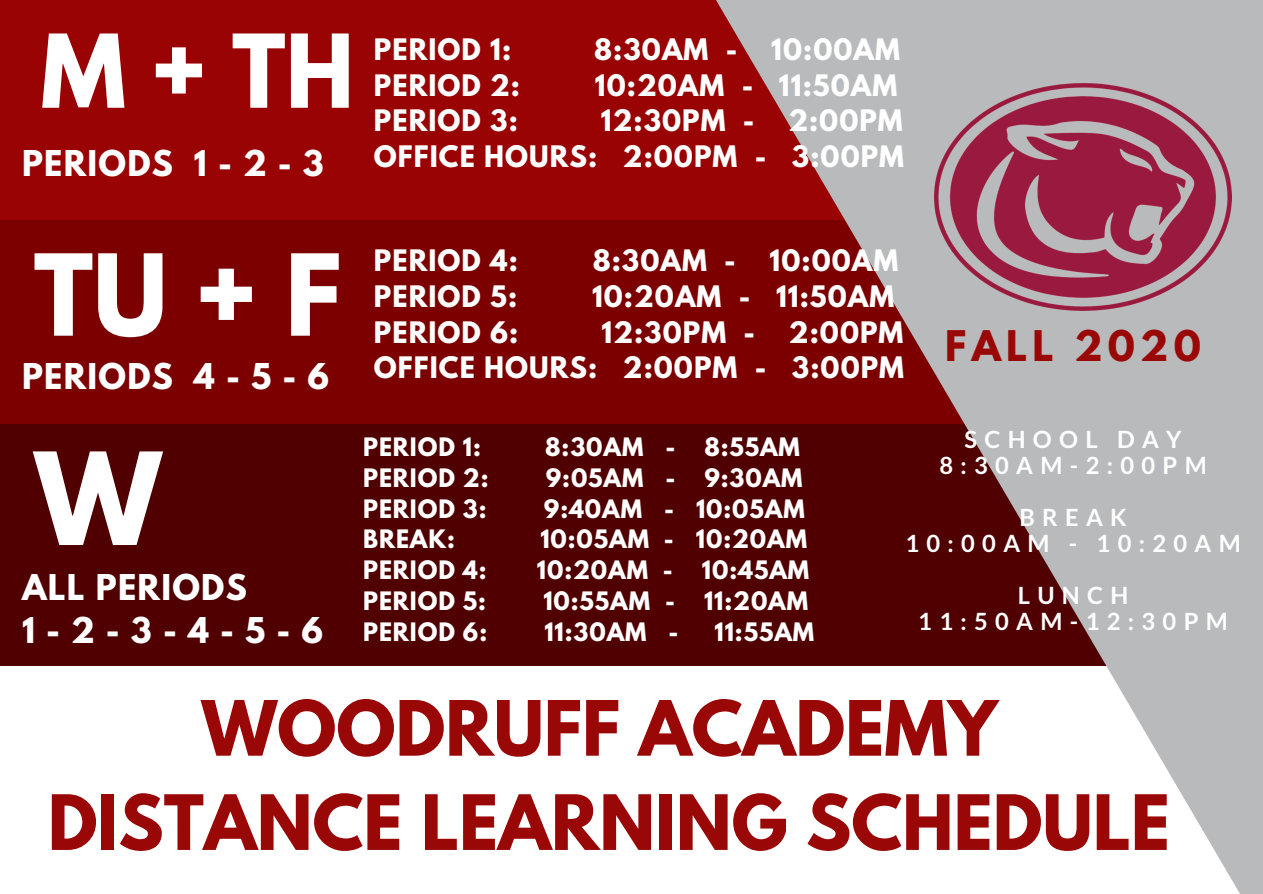
<style>
.page{position:relative;width:1263px;height:894px;background:#fff}
.page>*{position:absolute;margin:0;border:0;box-sizing:border-box;transform-origin:0 0}
.t1{font:700 113.4px "League Spartan";color:#fff}
.t2{font:700 99.75px "League Spartan";color:#fff}
.t3{font:700 90px "League Spartan";color:#fff}
.t4{font:700 67.5px/94.2px "League Spartan";color:#990707;text-align:center}
.t5{font:700 37.35px "League Spartan";letter-spacing:.14em;color:#990707}
.t6{font:700 31.5px "League Spartan";letter-spacing:.04em;color:#fff}
.t7{font:700 26.25px/35.8px "League Spartan";letter-spacing:.04em;color:#fff;text-align:right}
.t8{font:700 23.7px/26px "Lato";letter-spacing:.31em;color:#fff;text-align:center}
.t9{font:700 22.5px "League Spartan";letter-spacing:.04em;color:#fff}
</style>
<div class="page">
<div style="left:0;top:0;width:1191px;height:221px;background:#990303"></div>
<div style="left:0;top:220px;width:1083px;height:206px;background:#7d0000"></div>
<div style="left:0;top:424px;width:1193px;height:242px;background:#500000"></div>
<svg style="left:716px;top:0;width:547px;height:893px"></svg>
<img style="left:935px;top:83px;width:296px;height:227px">
<h3 class="t3" style="left:41px;top:27px;width:315px">M+TH</h3>
<p class="t6" style="left:22px;top:148px;width:303px">PERIODS 1 - 2 - 3</p>
<p class="t7" style="left:374px;top:35px;width:139px">PERIOD 1:</p>
<p class="t7" style="left:594px;top:35px;width:145px">8:30AM -</p>
<p class="t7" style="left:771px;top:35px;width:130px">10:00AM</p>
<p class="t7" style="left:374px;top:70px;width:148px">PERIOD 2:</p>
<p class="t7" style="left:595px;top:70px;width:304px">10:20AM - 11:50AM</p>
<p class="t7" style="left:374px;top:106px;width:145px">PERIOD 3:</p>
<p class="t7" style="left:601px;top:106px;width:155px">12:30PM -</p>
<p class="t7" style="left:374px;top:106px;width:532px">2:00PM<br>OFFICE HOURS: 2:00PM - 3:00PM</p>
<h2 class="t2" style="left:34px;top:246px;width:309px">TU+F</h2>
<p class="t6" style="left:22px;top:360px;width:309px">PERIODS 4 - 5 - 6</p>
<h1 class="t1" style="left:34px;top:442px;width:129px">W</h1>
<p class="t6" style="left:22px;top:571px;width:226px">ALL PERIODS</p>
<p class="t6" style="left:22px;top:614px;width:303px">1-2-3-4-5-6</p>
<p class="t7" style="left:374px;top:246px;width:145px">PERIOD 4:</p>
<p class="t7" style="left:593px;top:246px;width:145px">8:30AM -</p>
<p class="t7" style="left:770px;top:246px;width:130px">10:00AM</p>
<p class="t7" style="left:374px;top:281px;width:145px">PERIOD 5:</p>
<p class="t7" style="left:592px;top:281px;width:304px">10:20AM - 11:50AM</p>
<p class="t7" style="left:374px;top:317px;width:146px">PERIOD 6:</p>
<p class="t7" style="left:601px;top:317px;width:155px">12:30PM -</p>
<p class="t7" style="left:374px;top:317px;width:532px">2:00PM<br>OFFICE HOURS: 2:00PM - 3:00PM</p>
<h3 class="t5" style="left:945px;top:327px;width:257px">FALL 2020</h3>
<p class="t9" style="left:363px;top:436px;width:119px">PERIOD 1:</p>
<p class="t9" style="left:545px;top:436px;width:132px">8:30AM -</p>
<p class="t9" style="left:704px;top:436px;width:97px">8:55AM</p>
<p class="t9" style="left:363px;top:466px;width:127px">PERIOD 2:</p>
<p class="t9" style="left:546px;top:466px;width:131px">9:05AM -</p>
<p class="t9" style="left:704px;top:466px;width:100px">9:30AM</p>
<p class="t9" style="left:363px;top:497px;width:125px">PERIOD 3:</p>
<p class="t9" style="left:544px;top:497px;width:262px">9:40AM - 10:05AM</p>
<p class="t9" style="left:363px;top:528px;width:93px">BREAK:</p>
<p class="t9" style="left:540px;top:528px;width:268px">10:05AM - 10:20AM</p>
<p class="t9" style="left:363px;top:559px;width:125px">PERIOD 4:</p>
<p class="t9" style="left:537px;top:559px;width:138px">10:20AM -</p>
<p class="t9" style="left:702px;top:559px;width:109px">10:45AM</p>
<p class="t9" style="left:363px;top:589px;width:125px">PERIOD 5:</p>
<p class="t9" style="left:543px;top:589px;width:133px">10:55AM -</p>
<p class="t9" style="left:704px;top:589px;width:106px">11:20AM</p>
<p class="t9" style="left:363px;top:620px;width:126px">PERIOD 6:</p>
<p class="t9" style="left:544px;top:620px;width:136px">11:30AM -</p>
<p class="t9" style="left:715px;top:620px;width:101px">11:55AM</p>
<p class="t8" style="left:939px;top:426px;width:269px">SCHOOL DAY<br>8:30AM-2:00PM</p>
<p class="t8" style="left:905px;top:504px;width:337px">BREAK<br>10:00AM - 10:20AM</p>
<p class="t8" style="left:918px;top:581px;width:311px">LUNCH<br>11:50AM-12:30PM</p>
<h3 class="t4" style="left:48px;top:689px;width:1124px">WOODRUFF ACADEMY<br>DISTANCE LEARNING SCHEDULE</h3>
</div>
